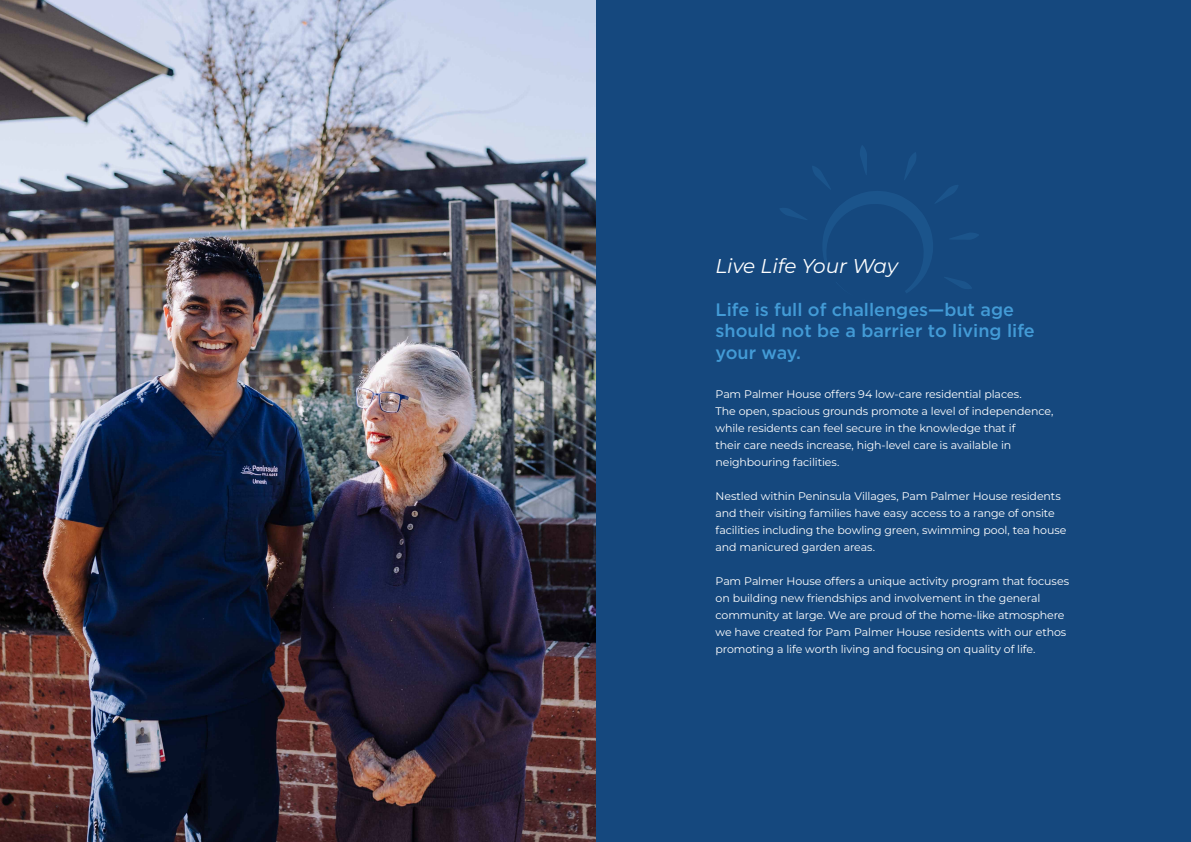
<style>
.page{position:relative;width:1191px;height:842px;background:#fff}
.page>*{position:absolute;margin:0;border:0;box-sizing:border-box;transform-origin:0 0}
.t1{font:italic 20px "Montserrat";color:#fff}
.t2{font:500 18px/21.6px "Gotham";color:#439bd6}
.t3{font:11px/17px "Montserrat";letter-spacing:-.01em;color:#fff}
</style>
<div class="page">
<div style="left:595px;top:0;width:596px;height:842px;background:#15487e"></div>
<svg style="left:780px;top:146px;width:198px;height:147px"></svg>
<img style="left:0;top:0;width:595px;height:842px">
<h1 class="t1" style="left:715px;top:252px;width:184px">Live Life Your Way</h1>
<h2 class="t2" style="left:715px;top:298px;width:321px">Life is full of challenges—but age should not be a barrier to living life your way.</h2>
<p class="t3" style="left:715px;top:385px;width:339px">Pam Palmer House offers 94 low-care residential places.<br>The open, spacious grounds promote a level of independence, while residents can feel secure in the knowledge that if<br>their care needs increase, high-level care is available in neighbouring facilities.</p>
<p class="t3" style="left:715px;top:487px;width:352px">Nestled within Peninsula Villages, Pam Palmer House residents and their visiting families have easy access to a range of onsite facilities including the bowling green, swimming pool, tea house and manicured garden areas.</p>
<p class="t3" style="left:715px;top:572px;width:355px">Pam Palmer House offers a unique activity program that focuses on building new friendships and involvement in the general community at large. We are proud of the home-like atmosphere we have created for Pam Palmer House residents with our ethos promoting a life worth living and focusing on quality of life.</p>
</div>
